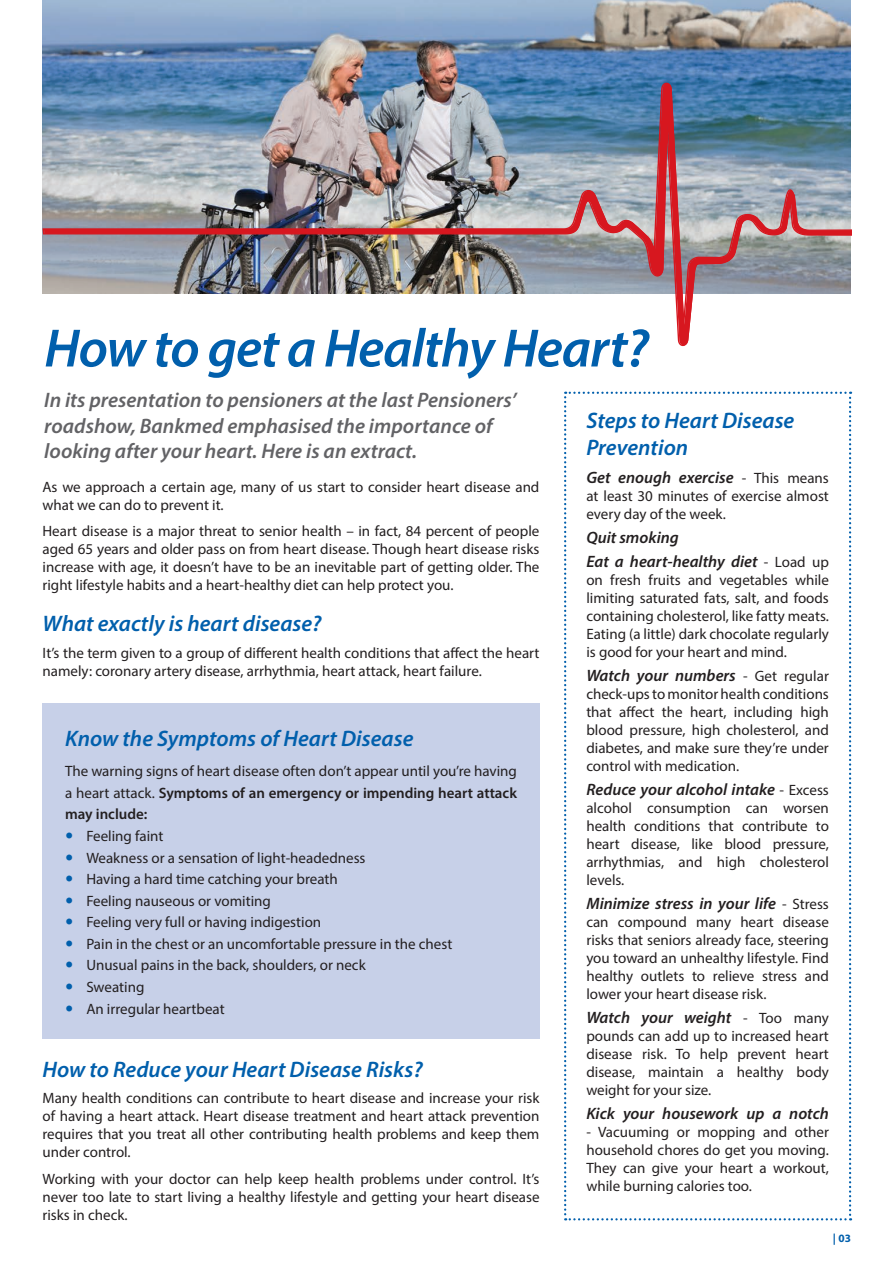
<style>
.page{position:relative;width:893px;height:1263px;background:#fff}
.page>*{position:absolute;margin:0;border:0;box-sizing:border-box;transform-origin:0 0}
.t1{font:italic 600 54.3px "Myriad Pro";letter-spacing:-.02em;color:#015fac}
.t2{font:italic 600 22.5px/27px "Myriad Pro";color:#015fac}
.t3{font:italic 600 21px/25.2px "Myriad Pro";color:#636366}
.t4{font:italic 600 16.5px/24px "Myriad Pro";color:#231f20}
.t5{font:15px/18px "Myriad Pro";color:#231f20;text-align:justify}
.t6{font:700 11.25px "Myriad Pro";color:#015fac}
.s1{font-weight:600}
.s2{font-weight:400;font-style:normal;font-size:15px}
</style>
<div class="page">
<div style="left:43px;top:704px;width:496px;height:335px;background:#c7d0e8"></div>
<svg style="left:564px;top:392px;width:287px;height:828px"></svg>
<img style="left:43px;top:0;width:807px;height:83px">
<img style="left:43px;top:83px;width:809px;height:263px">
<h1 class="t1" style="left:44px;top:314px;width:606px">How to get a Healthy Heart?</h1>
<h3 class="t3" style="left:44px;top:387px;width:474px">In its presentation to pensioners at the last Pensioners’ roadshow, Bankmed emphasised the importance of looking after your heart. Here is an extract.</h3>
<p class="t5" style="left:43px;top:477px;width:498px">As we approach a certain age, many of us start to consider heart disease and what we can do to prevent it.</p>
<p class="t5" style="left:43px;top:522px;width:498px">Heart disease is a major threat to senior health – in fact, 84 percent of people aged 65 years and older pass on from heart disease. Though heart disease risks increase with age, it doesn’t have to be an inevitable part of getting older. The right lifestyle habits and a heart-healthy diet can help protect you.</p>
<h2 class="t2" style="left:43px;top:610px;width:281px">What exactly is heart disease?</h2>
<p class="t5" style="left:43px;top:643px;width:498px">It’s the term given to a group of different health conditions that affect the heart namely: coronary artery disease, arrhythmia, heart attack, heart failure.</p>
<h2 class="t2" style="left:65px;top:724px;width:350px">Know the Symptoms of Heart Disease</h2>
<p class="t5" style="left:65px;top:760px;width:453px;line-height:21.6px">The warning signs of heart disease often don’t appear until you’re having a heart attack. <span class="s1">Symptoms of an emergency or impending heart attack may include:</span></p>
<p class="t5" style="left:86px;top:825px;width:368px;line-height:21.6px;text-align:left">Feeling faint<br>Weakness or a sensation of light-headedness<br>Having a hard time catching your breath<br>Feeling nauseous or vomiting<br>Feeling very full or having indigestion<br>Pain in the chest or an uncomfortable pressure in the chest Unusual pains in the back, shoulders, or neck<br>Sweating<br>An irregular heartbeat</p>
<h2 class="t2" style="left:43px;top:1055px;width:382px">How to Reduce your Heart Disease Risks?</h2>
<p class="t5" style="left:43px;top:1089px;width:498px">Many health conditions can contribute to heart disease and increase your risk of having a heart attack. Heart disease treatment and heart attack prevention requires that you treat all other contributing health problems and keep them under control.</p>
<p class="t5" style="left:43px;top:1169px;width:498px">Working with your doctor can help keep health problems under control. It’s never too late to start living a healthy lifestyle and getting your heart disease risks in check.</p>
<h2 class="t2" style="left:586px;top:406px;width:210px">Steps to Heart Disease<br>Prevention</h2>
<p class="t4" style="left:586px;top:465px;width:244px">Get enough exercise <span class="s2">- This means</span></p>
<p class="t5" style="left:586px;top:487px;width:244px">at least 30 minutes of exercise almost every day of the week.</p>
<p class="t4" style="left:586px;top:525px;width:244px">Quit smoking<br>Eat a heart-healthy diet <span class="s2">- Load up</span></p>
<p class="t5" style="left:586px;top:571px;width:244px">on fresh fruits and vegetables while limiting saturated fats, salt, and foods containing cholesterol, like fatty meats.<br>Eating (a little) dark chocolate regularly is good for your heart and mind.</p>
<p class="t4" style="left:586px;top:663px;width:244px">Watch your numbers <span class="s2">- Get regular</span></p>
<p class="t5" style="left:586px;top:685px;width:244px">check-ups to monitor health conditions that affect the heart, including high blood pressure, high cholesterol, and diabetes, and make sure they’re under control with medication.</p>
<p class="t4" style="left:586px;top:777px;width:244px">Reduce your alcohol intake <span class="s2">- Excess</span></p>
<p class="t5" style="left:586px;top:799px;width:244px">alcohol consumption can worsen health conditions that contribute to heart disease, like blood pressure, arrhythmias, and high cholesterol levels.</p>
<p class="t4" style="left:586px;top:891px;width:244px">Minimize stress in your life <span class="s2">- Stress</span></p>
<p class="t5" style="left:586px;top:913px;width:244px">can compound many heart disease risks that seniors already face, steering you toward an unhealthy lifestyle. Find healthy outlets to relieve stress and lower your heart disease risk.</p>
<p class="t4" style="left:586px;top:1005px;width:244px">Watch your weight <span class="s2">- Too many</span></p>
<p class="t5" style="left:586px;top:1027px;width:244px">pounds can add up to increased heart disease risk. To help prevent heart disease, maintain a healthy body weight for your size.</p>
<p class="t4" style="left:586px;top:1101px;width:244px">Kick your housework up a notch</p>
<p class="t5" style="left:586px;top:1123px;width:244px">- Vacuuming or mopping and other household chores do get you moving.<br>They can give your heart a workout, while burning calories too.</p>
<p class="t6" style="left:833px;top:1230px;width:20px">| 03</p>
</div>
